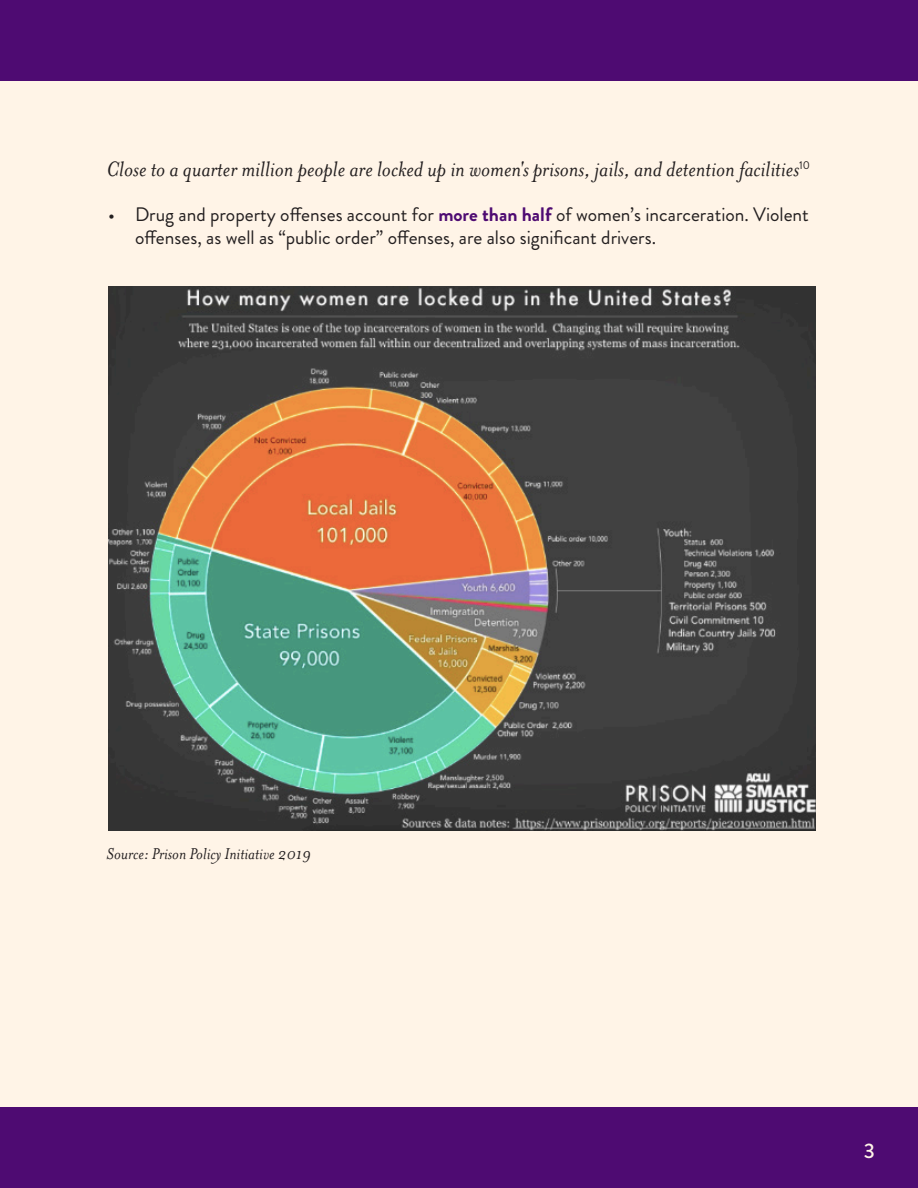
<style>
.page{position:relative;width:918px;height:1188px;background:#fff4e7}
.page>*{position:absolute;margin:0;border:0;box-sizing:border-box;transform-origin:0 0}
.t1{font:italic 24px "Mrs Eaves OT";color:#231f20}
.t2{font:500 21px "Brandon Grotesque";color:#fff4e7}
.t3{font:19.5px/23.4px "Brandon Grotesque";color:#231f20}
.t4{font:italic 18px "Mrs Eaves OT";color:#231f20}
.s1{font-weight:700;color:#4e0b72}
</style>
<div class="page">
<div style="left:0;top:1107px;width:918px;height:81px;background:#4e0b72"></div>
<div style="left:0;top:0;width:918px;height:81px;background:#4e0b72"></div>
<img style="left:108px;top:286px;width:707px;height:544px">
<p class="t1" style="left:106px;top:156px;width:705px">Close to a quarter million people are locked up in women's prisons, jails, and detention facilities<sup>10</sup></p>
<p class="t3" style="left:135px;top:203px;width:675px;text-indent:-27px">• Drug and property offenses account for <span class="s1">more than half</span> of women’s incarceration. Violent offenses, as well as “public order” offenses, are also significant drivers.</p>
<p class="t4" style="left:106px;top:843px;width:206px">Source: Prison Policy Initiative 2019</p>
<p class="t2" style="left:864px;top:1136px;width:13px">3</p>
</div>
